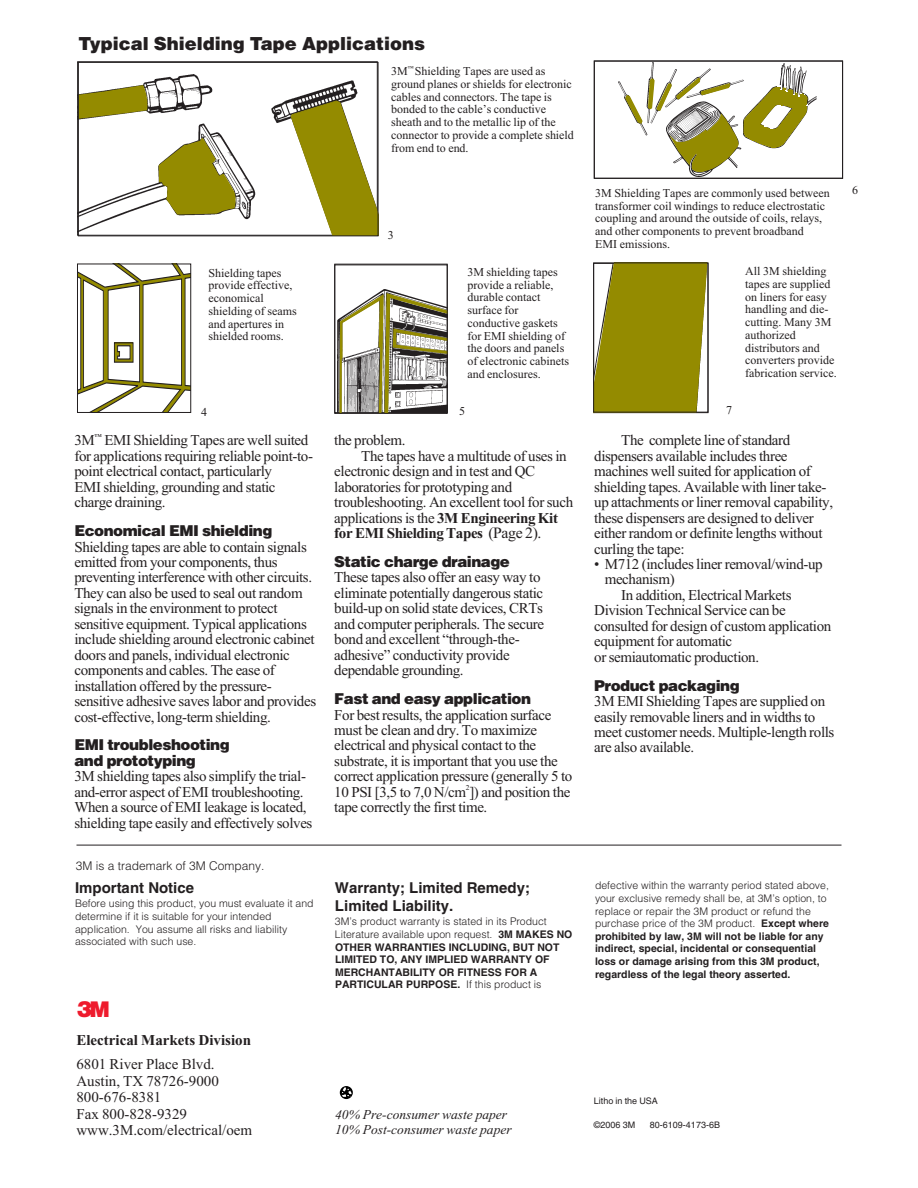
<style>
.page{position:relative;width:918px;height:1188px;background:#fff}
.page>*{position:absolute;margin:0;border:0;box-sizing:border-box;transform-origin:0 0}
.t1{font:21px "Logo 3 m Font";color:#ee1b2d}
.t2{font:900 18px "Helvetica";color:#231f20}
.t3{font:15px/15.5px "Times New Roman";letter-spacing:-.025em;color:#231f20}
.t4{font:900 15px/15.5px "Helvetica";letter-spacing:-.035em;color:#231f20}
.t5{font:15px/16.5px "Times New Roman";color:#231f20}
.t6{font:700 15px/18px "Helvetica";color:#231f20}
.t7{font:700 15px "Times New Roman";letter-spacing:-.025em;color:#231f20}
.t8{font:700 15px "Times New Roman";color:#231f20}
.t9{font:italic 13.5px/15px "Times New Roman";color:#231f20}
.t10{font:12px/12.8px "Times New Roman";color:#231f20}
.t11{font:300 12px "Helvetica";color:#231f20}
.t12{font:700 10.5px/12.6px "Helvetica";color:#231f20}
.t13{font:300 10.5px/12.6px "Helvetica";color:#231f20}
.t14{font:9px "Helvetica";color:#231f20}
.s1{font-weight:700}
.s2{font-weight:400;font-size:15.75px}
.s3{font-weight:300}
</style>
<div class="page">
<hr style="left:76px;top:845px;width:766px;height:1px;background:#231f20">
<svg style="left:340px;top:1086px;width:13px;height:13px"></svg>
<svg style="left:341px;top:1086px;width:11px;height:12px"></svg>
<img style="left:619px;top:63px;width:198px;height:114px">
<img style="left:337px;top:290px;width:62px;height:121px">
<img style="left:80px;top:74px;width:278px;height:158px">
<svg style="left:79px;top:266px;width:110px;height:145px"></svg>
<div style="left:77px;top:264px;width:114px;height:149px;border:1px solid #231f20"></div>
<svg style="left:291px;top:99px;width:85px;height:135px"></svg>
<svg style="left:80px;top:85px;width:68px;height:34px"></svg>
<svg style="left:159px;top:138px;width:77px;height:77px"></svg>
<div style="left:78px;top:62px;width:300px;height:174px;border:1px solid #231f20"></div>
<svg style="left:625px;top:78px;width:183px;height:94px"></svg>
<div style="left:594px;top:61px;width:249px;height:118px;border:1px solid #231f20"></div>
<svg style="left:595px;top:265px;width:111px;height:146px;background:#9d9418"></svg>
<div style="left:593px;top:263px;width:115px;height:150px;border:1px solid #231f20"></div>
<svg style="left:339px;top:293px;width:107px;height:119px"></svg>
<div style="left:334px;top:265px;width:114px;height:149px;border:1px solid #231f20"></div>
<p class="t2" style="left:78px;top:34px;width:348px">Typical Shielding Tape Applications</p>
<p class="t10" style="left:391px;top:65px;width:184px">3M<sup>™</sup> Shielding Tapes are used as ground planes or shields for electronic cables and connectors. The tape is bonded to the cable’s conductive sheath and to the metallic lip of the connector to provide a complete shield from end to end.</p>
<p class="t10" style="left:388px;top:228px;width:7px">3</p>
<p class="t10" style="left:208px;top:266px;width:90px">Shielding tapes provide effective, economical shielding of seams and apertures in shielded rooms.</p>
<p class="t10" style="left:467px;top:265px;width:103px">3M shielding tapes provide a reliable, durable contact surface for conductive gaskets for EMI shielding of the doors and panels of electronic cabinets and enclosures.</p>
<p class="t10" style="left:201px;top:406px;width:7px">4</p>
<p class="t10" style="left:459px;top:405px;width:7px">5</p>
<p class="t3" style="left:74px;top:432px;width:240px">3M<sup>™</sup> EMI Shielding Tapes are well suited for applications requiring reliable point-to&shy;point electrical contact, particularly<br>EMI shielding, grounding and static charge draining.</p>
<p class="t4" style="left:74px;top:523px;width:199px">Economical EMI shielding</p>
<p class="t3" style="left:74px;top:539px;width:243px">Shielding tapes are able to contain signals emitted from your components, thus preventing interference with other circuits.<br>They can also be used to seal out random signals in the environment to protect sensitive equipment. Typical applications include shielding around electronic cabinet doors and panels, individual electronic components and cables. The ease of installation offered by the pressure&shy;sensitive adhesive saves labor and provides cost-effective, long-term shielding.</p>
<p class="t4" style="left:74px;top:738px;width:157px">EMI troubleshooting and prototyping</p>
<p class="t3" style="left:74px;top:768px;width:240px">3M shielding tapes also simplify the trial&shy;and-error aspect of EMI troubleshooting.<br>When a source of EMI leakage is located, shielding tape easily and effectively solves</p>
<p class="t11" style="left:76px;top:858px;width:190px">3M is a trademark of 3M Company.</p>
<p class="t6" style="left:75px;top:880px;width:121px">Important Notice</p>
<p class="t13" style="left:75px;top:898px;width:240px">Before using this product, you must evaluate it and determine if it is suitable for your intended application. You assume all risks and liability associated with such use.</p>
<h1 class="t1" style="left:73px;top:998px;width:41px">3</h1>
<p class="t8" style="left:76px;top:1035px;width:176px">Electrical Markets Division</p>
<p class="t5" style="left:76px;top:1056px;width:177px">6801 River Place Blvd.<br>Austin, TX 78726-9000<br>800-676-8381<br>Fax 800-828-9329 www.3M.com/electrical/oem</p>
<p class="t3" style="left:334px;top:432px;width:73px">the problem.</p>
<p class="t3" style="left:361px;top:448px;width:207px">The tapes have a multitude of uses in</p>
<p class="t3" style="left:334px;top:463px;width:202px">electronic design and in test and QC</p>
<p class="t3" style="left:334px;top:479px;width:179px">laboratories for prototyping and</p>
<p class="t3" style="left:334px;top:494px;width:240px">troubleshooting. An excellent tool for such</p>
<p class="t3" style="left:334px;top:510px;width:225px">applications is the <span class="s1">3M Engineering Kit</span></p>
<p class="t7" style="left:334px;top:528px;width:209px">for EMI Shielding Tapes <span class="s2">(Page 2).</span></p>
<p class="t4" style="left:334px;top:554px;width:177px">Static charge drainage</p>
<p class="t3" style="left:334px;top:570px;width:211px">These tapes also offer an easy way to eliminate potentially dangerous static build-up on solid state devices, CRTs and computer peripherals. The secure bond and excellent “through-the&shy;adhesive” conductivity provide dependable grounding.</p>
<p class="t4" style="left:334px;top:691px;width:198px">Fast and easy application</p>
<p class="t3" style="left:334px;top:707px;width:240px">For best results, the application surface must be clean and dry. To maximize electrical and physical contact to the substrate, it is important that you use the correct application pressure (generally 5 to 10 PSI [3,5 to 7,0 N/cm<sup>2</sup>]) and position the tape correctly the first time.</p>
<p class="t6" style="left:335px;top:880px;width:197px">Warranty; Limited Remedy;<br>Limited Liability.</p>
<p class="t12" style="left:335px;top:916px;width:239px"><span class="s3">3M’s product warranty is stated in its Product Literature available upon request.</span> 3M MAKES NO OTHER WARRANTIES INCLUDING, BUT NOT LIMITED TO, ANY IMPLIED WARRANTY OF MERCHANTABILITY OR FITNESS FOR A PARTICULAR PURPOSE. <span class="s3">If this product is</span></p>
<p class="t9" style="left:335px;top:1109px;width:178px">40% Pre-consumer waste paper<br>10% Post-consumer waste paper</p>
<p class="t10" style="left:595px;top:186px;width:236px">3M Shielding Tapes are commonly used between transformer coil windings to reduce electrostatic coupling and around the outside of coils, relays, and other components to prevent broadband<br>EMI emissions.</p>
<p class="t10" style="left:745px;top:265px;width:93px">All 3M shielding tapes are supplied on liners for easy handling and die&shy;cutting. Many 3M authorized distributors and converters provide fabrication service.</p>
<p class="t10" style="left:726px;top:403px;width:7px">7</p>
<p class="t3" style="left:594px;top:432px;width:240px;text-indent:27px">The complete line of standard dispensers available includes three machines well suited for application of shielding tapes. Available with liner take&shy;up attachments or liner removal capability, these dispensers are designed to deliver either random or definite lengths without curling the tape:</p>
<p class="t3" style="left:594px;top:556px;width:230px">• M712 (includes liner removal/wind-up</p>
<p class="t3" style="left:605px;top:572px;width:71px">mechanism)</p>
<p class="t3" style="left:621px;top:587px;width:172px">In addition, Electrical Markets</p>
<p class="t3" style="left:594px;top:602px;width:193px">Division Technical Service can be</p>
<p class="t3" style="left:594px;top:618px;width:239px">consulted for design of custom application</p>
<p class="t3" style="left:594px;top:633px;width:140px">equipment for automatic</p>
<p class="t3" style="left:594px;top:649px;width:166px">or semiautomatic production.</p>
<p class="t4" style="left:594px;top:678px;width:147px">Product packaging</p>
<p class="t3" style="left:594px;top:693px;width:242px">3M EMI Shielding Tapes are supplied on easily removable liners and in widths to meet customer needs. Multiple-length rolls are also available.</p>
<p class="t10" style="left:852px;top:183px;width:7px">6</p>
<p class="t12" style="left:595px;top:880px;width:236px"><span class="s3">defective within the warranty period stated above, your exclusive remedy shall be, at 3M’s option, to replace or repair the 3M product or refund the purchase price of the 3M product.</span> Except where prohibited by law, 3M will not be liable for any indirect, special, incidental or consequential loss or damage arising from this 3M product, regardless of the legal theory asserted.</p>
<p class="t14" style="left:594px;top:1098px;width:65px">Litho in the USA</p>
<p class="t14" style="left:594px;top:1122px;width:43px">©2006 3M</p>
<p class="t14" style="left:650px;top:1122px;width:72px">80-6109-4173-6B</p>
</div>
